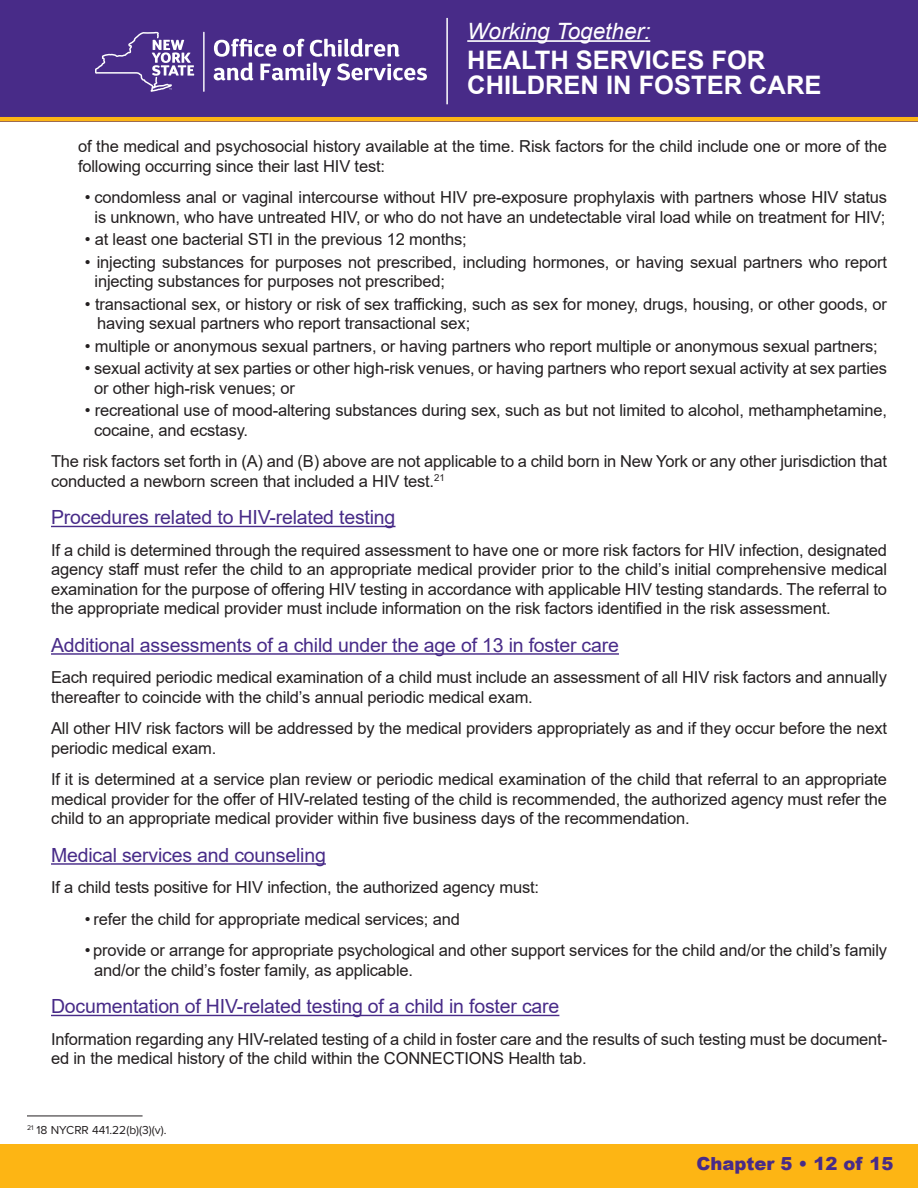
<style>
.page{position:relative;width:918px;height:1188px;background:#fff}
.page>*{position:absolute;margin:0;border:0;box-sizing:border-box;transform-origin:0 0}
.t1{font:700 25.5px/25.5px "Arial";color:#fff}
.t2{font:italic 22.5px "Arial";color:#fff}
.t3{font:19.5px "Arial";letter-spacing:-.01em;color:#482b88}
.t4{font:900 18px "Arial";color:#482b88}
.t5{font:16.5px/19.5px "Arial";letter-spacing:-.01em;color:#231f20}
.t6{font:12px "Proxima Nova";color:#231f20}
</style>
<div class="page">
<div style="left:0;top:1145px;width:918px;height:43px;background:#fdb514"></div>
<hr style="left:51px;top:526px;width:345px;height:1px;background:#482b88">
<hr style="left:51px;top:653px;width:568px;height:2px;background:#482b88">
<hr style="left:51px;top:863px;width:275px;height:2px;background:#482b88">
<hr style="left:51px;top:1015px;width:508px;height:1px;background:#482b88">
<hr style="left:27px;top:1116px;width:116px;height:1px;background:#231f20">
<div style="left:0;top:0;width:918px;height:122px;background:#482b88"></div>
<hr style="left:467px;top:40px;width:183px;height:2px;background:#fff">
<svg style="left:95px;top:32px;width:99px;height:60px"></svg>
<svg style="left:214px;top:39px;width:213px;height:47px"></svg>
<hr style="left:203px;top:32px;width:2px;height:60px;background:#fff">
<hr style="left:0;top:117px;width:918px;height:4px;background:#fdb514">
<hr style="left:446px;top:18px;width:2px;height:86px;background:#fff">
<p class="t2" style="left:467px;top:16px;width:185px">Working Together:</p>
<p class="t1" style="left:467px;top:47px;width:356px">HEALTH SERVICES FOR<br>CHILDREN IN FOSTER CARE</p>
<p class="t5" style="left:78px;top:137px;width:811px">of the medical and psychosocial history available at the time. Risk factors for the child include one or more of the following occurring since their last HIV test:</p>
<p class="t5" style="left:85px;top:188px;width:804px;text-align:center">• condomless anal or vaginal intercourse without HIV pre-exposure prophylaxis with partners whose HIV status is unknown, who have untreated HIV, or who do not have an undetectable viral load while on treatment for HIV;</p>
<p class="t5" style="left:85px;top:230px;width:384px">• at least one bacterial STI in the previous 12 months;</p>
<p class="t5" style="left:95px;top:252px;width:794px;text-indent:-10px">• injecting substances for purposes not prescribed, including hormones, or having sexual partners who report injecting substances for purposes not prescribed;</p>
<p class="t5" style="left:97px;top:294px;width:791px;text-indent:-12px">• transactional sex, or history or risk of sex trafficking, such as sex for money, drugs, housing, or other goods, or having sexual partners who report transactional sex;</p>
<p class="t5" style="left:85px;top:336px;width:795px">• multiple or anonymous sexual partners, or having partners who report multiple or anonymous sexual partners;</p>
<p class="t5" style="left:94px;top:359px;width:795px;text-indent:-9px">• sexual activity at sex parties or other high-risk venues, or having partners who report sexual activity at sex parties or other high-risk venues; or</p>
<p class="t5" style="left:94px;top:401px;width:795px;text-indent:-9px">• recreational use of mood-altering substances during sex, such as but not limited to alcohol, methamphetamine, cocaine, and ecstasy.</p>
<p class="t5" style="left:51px;top:452px;width:838px">The risk factors set forth in (A) and (B) above are not applicable to a child born in New York or any other jurisdiction that conducted a newborn screen that included a HIV test.<sup>21</sup></p>
<p class="t3" style="left:51px;top:504px;width:346px">Procedures related to HIV-related testing</p>
<p class="t5" style="left:51px;top:540px;width:838px;text-align:justify">If a child is determined through the required assessment to have one or more risk factors for HIV infection, designated agency staff must refer the child to an appropriate medical provider prior to the child’s initial comprehensive medical examination for the purpose of offering HIV testing in accordance with applicable HIV testing standards. The referral to the appropriate medical provider must include information on the risk factors identified in the risk assessment.</p>
<p class="t3" style="left:51px;top:632px;width:569px">Additional assessments of a child under the age of 13 in foster care</p>
<p class="t5" style="left:51px;top:668px;width:838px">Each required periodic medical examination of a child must include an assessment of all HIV risk factors and annually thereafter to coincide with the child’s annual periodic medical exam.</p>
<p class="t5" style="left:51px;top:719px;width:838px">All other HIV risk factors will be addressed by the medical providers appropriately as and if they occur before the next periodic medical exam.</p>
<p class="t5" style="left:51px;top:770px;width:838px;text-align:justify">If it is determined at a service plan review or periodic medical examination of the child that referral to an appropriate medical provider for the offer of HIV-related testing of the child is recommended, the authorized agency must refer the child to an appropriate medical provider within five business days of the recommendation.</p>
<p class="t3" style="left:51px;top:842px;width:276px">Medical services and counseling</p>
<p class="t5" style="left:51px;top:878px;width:490px">If a child tests positive for HIV infection, the authorized agency must:</p>
<p class="t5" style="left:85px;top:909px;width:377px">• refer the child for appropriate medical services; and</p>
<p class="t5" style="left:94px;top:941px;width:795px;text-indent:-9px">• provide or arrange for appropriate psychological and other support services for the child and/or the child’s family and/or the child’s foster family, as applicable.</p>
<p class="t3" style="left:51px;top:993px;width:510px">Documentation of HIV-related testing of a child in foster care</p>
<p class="t5" style="left:51px;top:1029px;width:838px">Information regarding any HIV-related testing of a child in foster care and the results of such testing must be document&shy;ed in the medical history of the child within the CONNECTIONS Health tab.</p>
<p class="t6" style="left:27px;top:1121px;width:141px"><sup>21</sup> 18 NYCRR 441.22(b)(3)(v).</p>
<p class="t4" style="left:696px;top:1150px;width:199px">Chapter 5 • 12 of 15</p>
</div>
